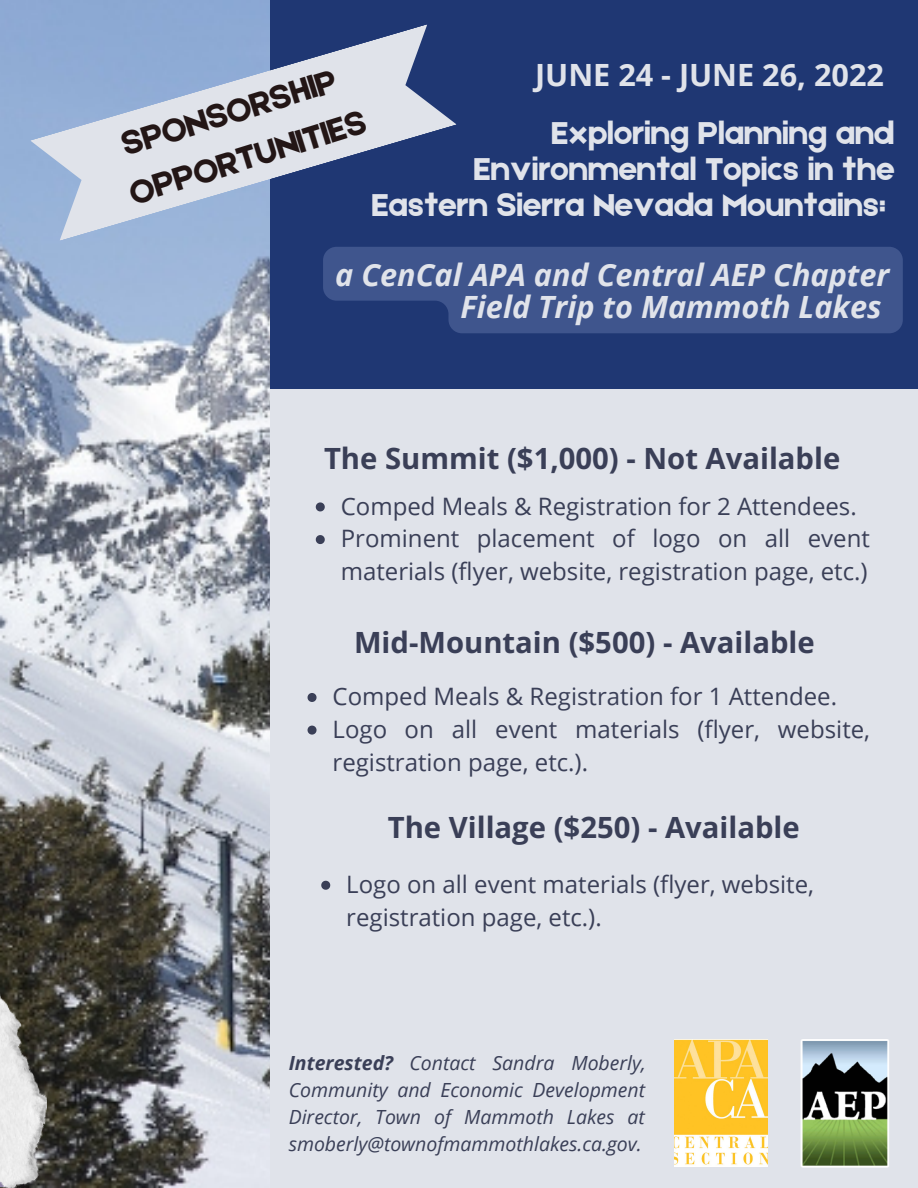
<style>
.page{position:relative;width:918px;height:1188px;background:#e0e3ea}
.page>*{position:absolute;margin:0;border:0;box-sizing:border-box;transform-origin:0 0}
.t1{font:34.95px "Etna";color:#231616}
.t2{font:33.6px/36px "Etna";color:#e0e3ea;text-align:right}
.t3{font:italic 700 30.6px/32.7px "Open Sans";color:#e0e3ea;text-align:right}
.t4{font:700 30.6px "Open Sans";color:#e0e3ea}
.t5{font:700 29.25px "Open Sans";color:#3a3f57}
.t6{font:24px/32.7px "Open Sans";color:#3a3f57}
.t7{font:italic 19.5px/27px "Open Sans";color:#3a3f57;text-align:justify}
.s1{font-weight:700}
</style>
<div class="page">
<img style="left:0;top:0;width:269px;height:1187px">
<img style="left:0;top:97px;width:47px;height:1091px">
<div style="left:270px;top:0;width:648px;height:388px;background:#1f3773"></div>
<svg style="left:30px;top:24px;width:427px;height:217px"></svg>
<img style="left:674px;top:1039px;width:94px;height:127px">
<img style="left:800px;top:1039px;width:89px;height:129px">
<svg style="left:308px;top:693px;width:9px;height:9px"></svg>
<svg style="left:308px;top:726px;width:9px;height:9px"></svg>
<svg style="left:316px;top:502px;width:9px;height:9px"></svg>
<svg style="left:316px;top:535px;width:9px;height:9px"></svg>
<svg style="left:321px;top:881px;width:9px;height:9px"></svg>
<svg style="left:323px;top:247px;width:580px;height:86px;background:#3c528a"></svg>
<p class="t4" style="left:535px;top:53px;width:350px">JUNE 24 - JUNE 26, 2022</p>
<p class="t1" style="left:115px;top:122px;width:225px;rotate:-17deg">SPONSORSHIP</p>
<p class="t1" style="left:123px;top:170px;width:247px;rotate:-17deg">OPPORTUNITIES</p>
<p class="t2" style="left:371px;top:113px;width:525px">Exploring Planning and<br>Environmental Topics in the<br>Eastern Sierra Nevada Mountains:</p>
<p class="t3" style="left:335px;top:257px;width:556px">a CenCal APA and Central AEP Chapter<br>Field Trip to Mammoth Lakes</p>
<p class="t5" style="left:324px;top:438px;width:518px">The Summit ($1,000) - Not Available</p>
<p class="t6" style="left:341px;top:489px;width:517px">Comped Meals &amp; Registration for 2 Attendees.</p>
<p class="t6" style="left:341px;top:522px;width:531px">Prominent placement of logo on all event materials (flyer, website, registration page, etc.)</p>
<p class="t5" style="left:354px;top:622px;width:462px">Mid-Mountain ($500) - Available</p>
<p class="t6" style="left:333px;top:680px;width:506px">Comped Meals &amp; Registration for 1 Attendee.</p>
<p class="t6" style="left:333px;top:712px;width:539px">Logo on all event materials (flyer, website, registration page, etc.).</p>
<p class="t5" style="left:388px;top:807px;width:413px">The Village ($250) - Available</p>
<p class="t6" style="left:346px;top:867px;width:469px">Logo on all event materials (flyer, website, registration page, etc.).</p>
<p class="t7" style="left:289px;top:1049px;width:359px"><span class="s1">Interested?</span> Contact Sandra Moberly, Community and Economic Development Director, Town of Mammoth Lakes at smoberly@townofmammothlakes.ca.gov.</p>
</div>
